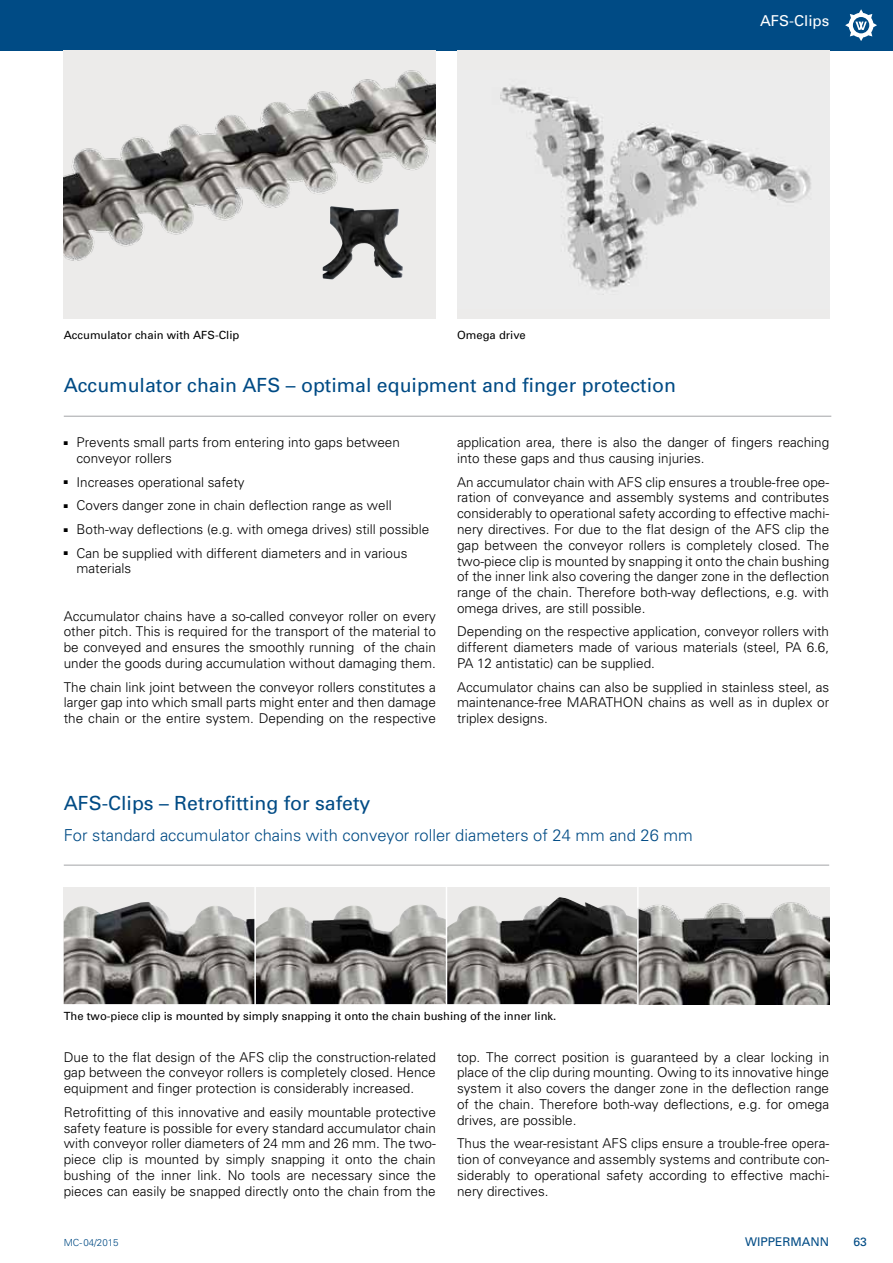
<style>
.page{position:relative;width:893px;height:1263px;background:#fff}
.page>*{position:absolute;margin:0;border:0;box-sizing:border-box;transform-origin:0 0}
.t1{font:19.5px "Univers";color:#004b85}
.t2{font:300 16.5px "Univers";color:#004b85}
.t3{font:15px "Univers";color:#fff}
.t4{font:300 13.5px/15.8px "Univers";color:#000;text-align:justify}
.t5{font:12px "Univers";color:#004b85}
.t6{font:11.25px "Univers";color:#000}
.t7{font:300 9.75px "Univers";color:#004b85}
</style>
<div class="page">
<div style="left:0;top:0;width:893px;height:50px;background:#004b85"></div>
<svg style="left:845px;top:9px;width:32px;height:32px"></svg>
<div style="left:457px;top:50px;width:372px;height:269px;background:#ecebea"></div>
<img style="left:500px;top:86px;width:311px;height:209px">
<img style="left:64px;top:50px;width:372px;height:269px">
<div style="left:64px;top:887px;width:191px;height:117px;background:#ecebea"></div>
<img style="left:64px;top:902px;width:190px;height:102px">
<div style="left:255px;top:887px;width:191px;height:117px;background:#ecebea"></div>
<img style="left:256px;top:905px;width:190px;height:99px">
<div style="left:446px;top:887px;width:192px;height:117px;background:#ecebea"></div>
<img style="left:447px;top:897px;width:190px;height:107px">
<img style="left:639px;top:887px;width:190px;height:117px">
<hr style="left:254px;top:884px;width:2px;height:123px;background:#fff">
<hr style="left:446px;top:884px;width:1px;height:123px;background:#fff">
<hr style="left:637px;top:884px;width:2px;height:123px;background:#fff">
<img style="left:323px;top:206px;width:80px;height:73px">
<hr style="left:64px;top:416px;width:767px;height:1px;background:#a3a5a8">
<hr style="left:64px;top:865px;width:765px;height:1px;background:#a3a5a8">
<p class="t3" style="left:760px;top:12px;width:71px">AFS-Clips</p>
<p class="t6" style="left:64px;top:328px;width:177px">Accumulator chain with AFS-Clip</p>
<p class="t6" style="left:457px;top:328px;width:70px">Omega drive</p>
<h1 class="t1" style="left:64px;top:374px;width:614px">Accumulator chain AFS – optimal equipment and finger protection</h1>
<p class="t4" style="left:77px;top:435px;width:325px;text-indent:-13px">■ Prevents small parts from entering into gaps between conveyor rollers</p>
<p class="t4" style="left:64px;top:474px;width:182px">■ Increases operational safety</p>
<p class="t4" style="left:64px;top:498px;width:329px">■ Covers danger zone in chain deflection range as well</p>
<p class="t4" style="left:64px;top:521px;width:367px">■ Both-way deflections (e.g. with omega drives) still possible</p>
<p class="t4" style="left:77px;top:545px;width:332px;text-indent:-13px">■ Can be supplied with different diameters and in various materials</p>
<p class="t4" style="left:64px;top:608px;width:374px">Accumulator chains have a so-called conveyor roller on every other pitch. This is required for the transport of the material to be conveyed and ensures the smoothly running of the chain under the goods during accumulation without damaging them.</p>
<p class="t4" style="left:64px;top:679px;width:374px">The chain link joint between the conveyor rollers constitutes a larger gap into which small parts might enter and then damage the chain or the entire system. Depending on the respective</p>
<p class="t4" style="left:457px;top:435px;width:374px">application area, there is also the danger of fingers reaching into these gaps and thus causing injuries.</p>
<p class="t4" style="left:457px;top:474px;width:374px">An accumulator chain with AFS clip ensures a trouble-free ope&shy;ration of conveyance and assembly systems and contributes considerably to operational safety according to effective machi&shy;nery directives. For due to the flat design of the AFS clip the gap between the conveyor rollers is completely closed. The two-piece clip is mounted by snapping it onto the chain bushing of the inner link also covering the danger zone in the deflection range of the chain. Therefore both-way deflections, e.g. with omega drives, are still possible.</p>
<p class="t4" style="left:457px;top:624px;width:374px">Depending on the respective application, conveyor rollers with different diameters made of various materials (steel, PA 6.6, PA 12 antistatic) can be supplied.</p>
<p class="t4" style="left:457px;top:679px;width:374px">Accumulator chains can also be supplied in stainless steel, as maintenance-free MARATHON chains as well as in duplex or triplex designs.</p>
<h1 class="t1" style="left:64px;top:791px;width:308px">AFS-Clips – Retrofitting for safety</h1>
<p class="t2" style="left:64px;top:825px;width:630px">For standard accumulator chains with conveyor roller diameters of 24 mm and 26 mm</p>
<p class="t6" style="left:64px;top:1009px;width:494px">The two-piece clip is mounted by simply snapping it onto the chain bushing of the inner link.</p>
<p class="t4" style="left:64px;top:1049px;width:374px">Due to the flat design of the AFS clip the construction-related gap between the conveyor rollers is completely closed. Hence equipment and finger protection is considerably increased.</p>
<p class="t4" style="left:64px;top:1104px;width:374px">Retrofitting of this innovative and easily mountable protective safety feature is possible for every standard accumulator chain with conveyor roller diameters of 24 mm and 26 mm. The two&shy;piece clip is mounted by simply snapping it onto the chain bushing of the inner link. No tools are necessary since the pieces can easily be snapped directly onto the chain from the</p>
<p class="t4" style="left:457px;top:1049px;width:374px">top. The correct position is guaranteed by a clear locking in place of the clip during mounting. Owing to its innovative hinge system it also covers the danger zone in the deflection range of the chain. Therefore both-way deflections, e.g. for omega drives, are possible.</p>
<p class="t4" style="left:457px;top:1136px;width:374px">Thus the wear-resistant AFS clips ensure a trouble-free opera&shy;tion of conveyance and assembly systems and contribute con&shy;siderably to operational safety according to effective machi&shy;nery directives.</p>
<p class="t7" style="left:64px;top:1236px;width:56px">MC-04/2015</p>
<p class="t5" style="left:745px;top:1235px;width:85px">Wippermann</p>
<p class="t5" style="left:853px;top:1235px;width:15px">63</p>
</div>
